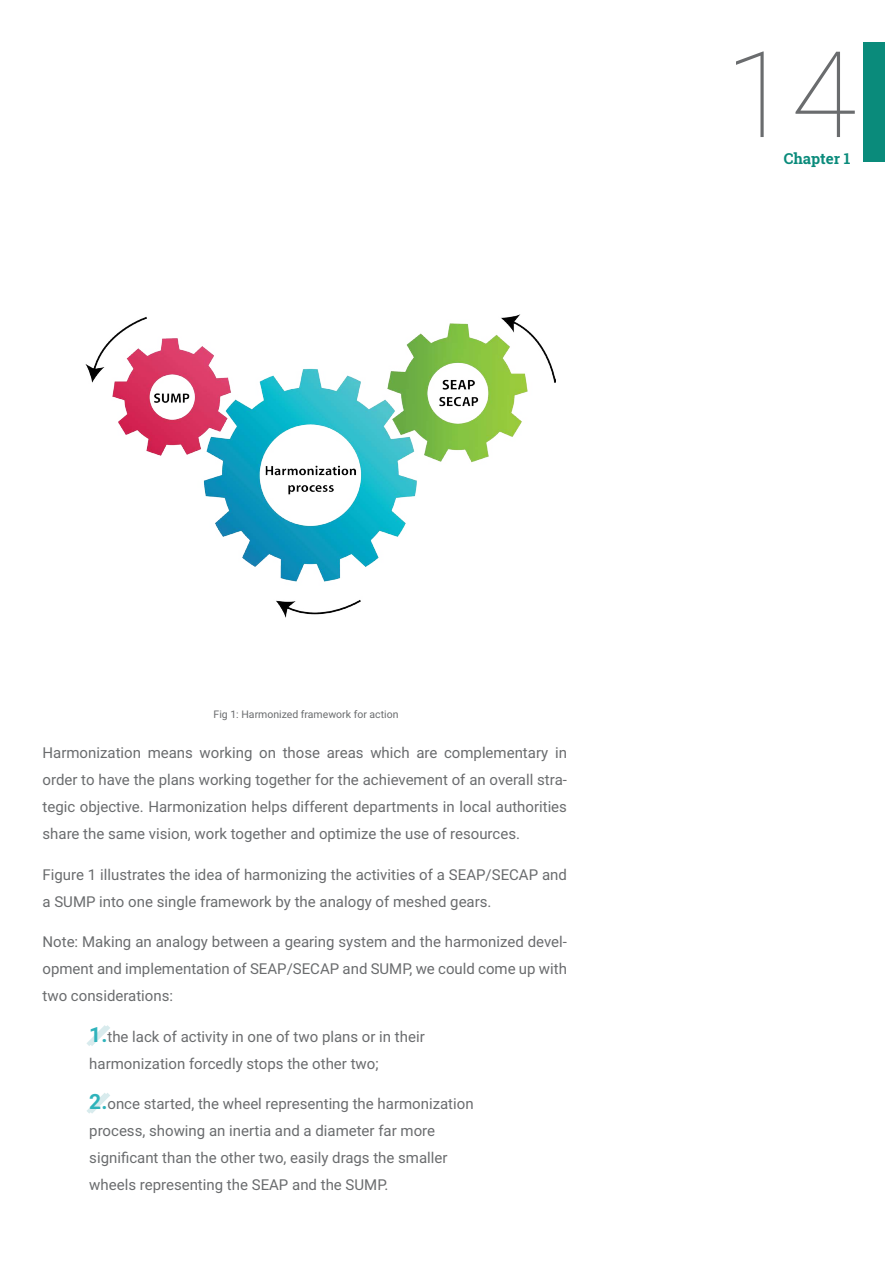
<style>
.page{position:relative;width:893px;height:1263px;background:#fff}
.page>*{position:absolute;margin:0;border:0;box-sizing:border-box;transform-origin:0 0}
.t1{font:100 120px "Roboto";color:#6a6c6e}
.t2{font:15px/27px "Roboto";color:#6a6c6e}
.t3{font:700 15px "Roboto Slab";color:#0a8b7b}
.t4{font:10.5px "Roboto";color:#6a6c6e}
.s1{font-weight:700;font-size:21px;color:#2fb3bb}
</style>
<div class="page">
<div style="left:863px;top:43px;width:21px;height:119px;background:#0a8b7b"></div>
<svg style="left:86px;top:1025px;width:24px;height:21px"></svg>
<svg style="left:87px;top:1093px;width:23px;height:21px"></svg>
<img style="left:85px;top:314px;width:470px;height:304px">
<h1 class="t1" style="left:725px;top:10px;width:133px">14</h1>
<p class="t3" style="left:784px;top:148px;width:68px">Chapter 1</p>
<p class="t4" style="left:214px;top:706px;width:186px">Fig 1: Harmonized framework for action</p>
<p class="t2" style="left:43px;top:739px;width:526px;text-align:justify">Harmonization means working on those areas which are complementary in order to have the plans working together for the achievement of an overall stra&shy;tegic objective. Harmonization helps different departments in local authorities share the same vision, work together and optimize the use of resources.</p>
<p class="t2" style="left:43px;top:860px;width:526px">Figure 1 illustrates the idea of harmonizing the activities of a SEAP/SECAP and a SUMP into one single framework by the analogy of meshed gears.</p>
<p class="t2" style="left:43px;top:928px;width:526px;text-align:justify">Note: Making an analogy between a gearing system and the harmonized devel&shy;opment and implementation of SEAP/SECAP and SUMP, we could come up with two considerations:</p>
<p class="t2" style="left:89px;top:1022px;width:337px"><span class="s1">1.</span>the lack of activity in one of two plans or in their harmonization forcedly stops the other two;</p>
<p class="t2" style="left:89px;top:1090px;width:386px"><span class="s1">2.</span>once started, the wheel representing the harmonization process, showing an inertia and a diameter far more significant than the other two, easily drags the smaller wheels representing the SEAP and the SUMP.</p>
</div>
